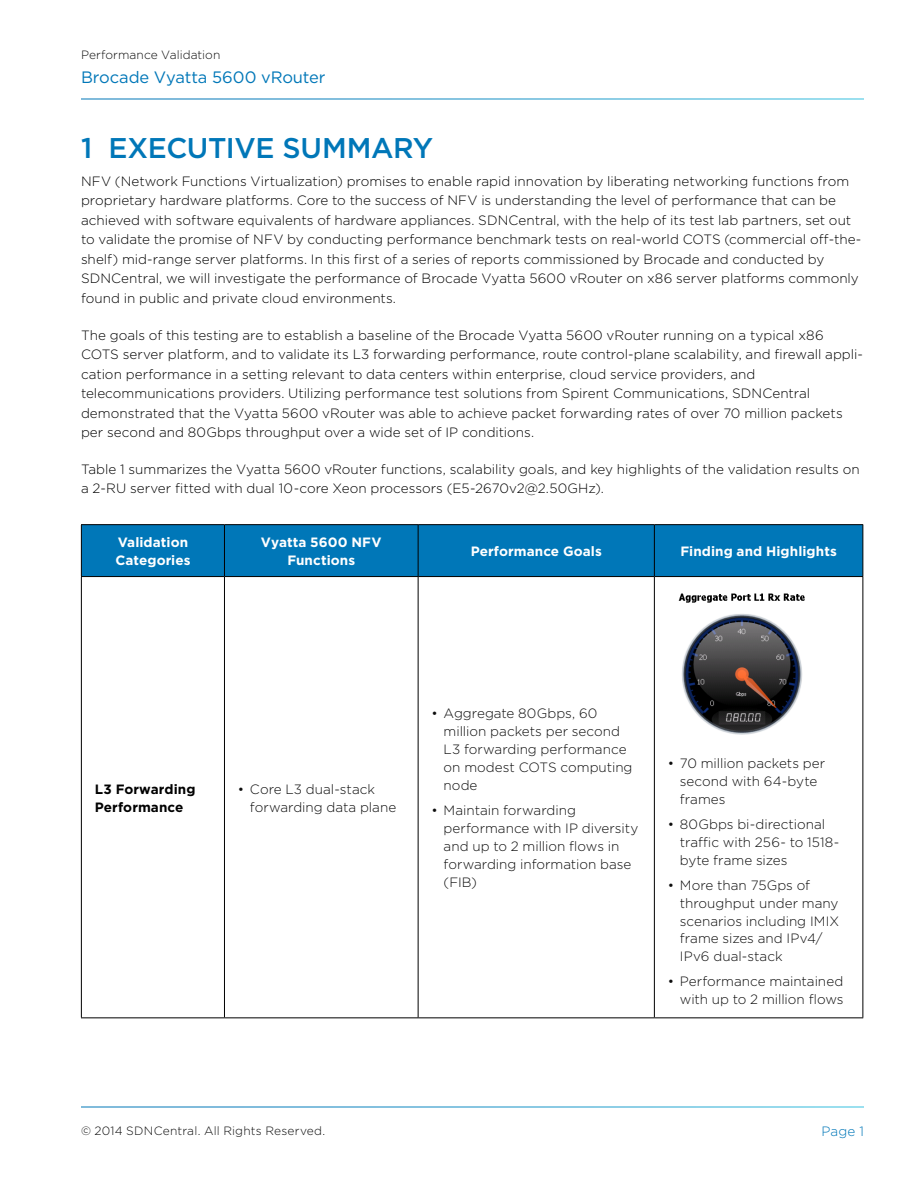
<style>
.page{position:relative;width:918px;height:1188px;background:#fff}
.page>*{position:absolute;margin:0;border:0;box-sizing:border-box;transform-origin:0 0}
.t1{font:500 28.5px "Gotham";letter-spacing:-.015em;color:#0077b8}
.t2{font:16.5px "Gotham";letter-spacing:-.005em;color:#0077b8}
.t3{font:300 13.5px/19.5px "Gotham";color:#000}
.t4{font:300 13.5px/18px "Gotham";color:#0d0d0d}
.t5{font:700 13.5px/18px "Gotham";letter-spacing:.005em;color:#fff}
.t6{font:700 13.5px/18px "Gotham";letter-spacing:.005em;color:#000}
.t7{font:300 13.5px "Gotham";color:#0077b8}
.t8{font:300 12px "Gotham";letter-spacing:.01em;color:#0d0d0d}
</style>
<div class="page">
<div style="left:82px;top:525px;width:780px;height:51px;background:#0077b8"></div>
<hr style="left:224px;top:525px;width:1px;height:51px;background:#000">
<hr style="left:418px;top:525px;width:1px;height:51px;background:#000">
<hr style="left:654px;top:525px;width:1px;height:51px;background:#000">
<hr style="left:81px;top:577px;width:1px;height:440px;background:#000">
<hr style="left:224px;top:577px;width:1px;height:440px;background:#000">
<hr style="left:418px;top:577px;width:1px;height:440px;background:#000">
<hr style="left:654px;top:577px;width:1px;height:440px;background:#000">
<hr style="left:862px;top:577px;width:1px;height:440px;background:#000">
<hr style="left:81px;top:1017px;width:143px;height:1px;background:#000">
<hr style="left:224px;top:1017px;width:194px;height:1px;background:#000">
<hr style="left:418px;top:1017px;width:236px;height:1px;background:#000">
<hr style="left:654px;top:1017px;width:209px;height:1px;background:#000">
<hr style="left:81px;top:524px;width:143px;height:1px;background:#000">
<hr style="left:81px;top:525px;width:1px;height:51px;background:#000">
<hr style="left:224px;top:524px;width:194px;height:1px;background:#000">
<hr style="left:418px;top:524px;width:236px;height:1px;background:#000">
<hr style="left:654px;top:524px;width:209px;height:1px;background:#000">
<hr style="left:862px;top:525px;width:1px;height:51px;background:#000">
<hr style="left:81px;top:576px;width:143px;height:1px;background:#000">
<hr style="left:224px;top:576px;width:194px;height:1px;background:#000">
<hr style="left:418px;top:576px;width:236px;height:1px;background:#000">
<hr style="left:654px;top:576px;width:209px;height:1px;background:#000">
<img style="left:678px;top:593px;width:127px;height:142px">
<p class="t8" style="left:81px;top:47px;width:141px">Performance Validation</p>
<p class="t2" style="left:81px;top:66px;width:246px">Brocade Vyatta 5600 vRouter</p>
<h1 class="t1" style="left:81px;top:129px;width:354px">1 EXECUTIVE SUMMARY</h1>
<p class="t3" style="left:81px;top:171px;width:782px">NFV (Network Functions Virtualization) promises to enable rapid innovation by liberating networking functions from proprietary hardware platforms. Core to the success of NFV is understanding the level of performance that can be achieved with software equivalents of hardware appliances. SDNCentral, with the help of its test lab partners, set out to validate the promise of NFV by conducting performance benchmark tests on real-world COTS (commercial off-the&shy;shelf) mid-range server platforms. In this first of a series of reports commissioned by Brocade and conducted by SDNCentral, we will investigate the performance of Brocade Vyatta 5600 vRouter on x86 server platforms commonly found in public and private cloud environments.</p>
<p class="t3" style="left:81px;top:325px;width:784px">The goals of this testing are to establish a baseline of the Brocade Vyatta 5600 vRouter running on a typical x86<br>COTS server platform, and to validate its L3 forwarding performance, route control-plane scalability, and firewall appli&shy;cation performance in a setting relevant to data centers within enterprise, cloud service providers, and telecommunications providers. Utilizing performance test solutions from Spirent Communications, SDNCentral demonstrated that the Vyatta 5600 vRouter was able to achieve packet forwarding rates of over 70 million packets per second and 80Gbps throughput over a wide set of IP conditions.</p>
<p class="t3" style="left:81px;top:459px;width:780px">Table 1 summarizes the Vyatta 5600 vRouter functions, scalability goals, and key highlights of the validation results on a 2-RU server fitted with dual 10-core Xeon processors (E5-2670v2@2.50GHz).</p>
<p class="t5" style="left:115px;top:533px;width:77px">Validation<br>Categories</p>
<p class="t5" style="left:261px;top:533px;width:122px;text-align:center">Vyatta 5600 NFV<br>Functions</p>
<p class="t5" style="left:471px;top:542px;width:133px">Performance Goals</p>
<p class="t5" style="left:680px;top:542px;width:158px">Finding and Highlights</p>
<p class="t6" style="left:95px;top:780px;width:102px">L3 Forwarding<br>Performance</p>
<p class="t4" style="left:250px;top:779px;width:148px;text-indent:-12px">• Core L3 dual-stack forwarding data plane</p>
<p class="t4" style="left:444px;top:704px;width:190px;text-indent:-12px">• Aggregate 80Gbps, 60 million packets per second<br>L3 forwarding performance on modest COTS computing node</p>
<p class="t4" style="left:444px;top:801px;width:196px;text-indent:-12px">• Maintain forwarding performance with IP diversity and up to 2 million flows in forwarding information base (FIB)</p>
<p class="t4" style="left:680px;top:754px;width:147px;text-indent:-12px">• 70 million packets per second with 64-byte frames</p>
<p class="t4" style="left:680px;top:815px;width:161px;text-indent:-12px">• 80Gbps bi-directional traffic with 256- to 1518- byte frame sizes</p>
<p class="t4" style="left:680px;top:875px;width:161px;text-indent:-12px">• More than 75Gps of throughput under many scenarios including IMIX frame sizes and IPv4/<br>IPv6 dual-stack</p>
<p class="t4" style="left:668px;top:972px;width:177px;text-align:right">• Performance maintained with up to 2 million flows</p>
<p class="t8" style="left:81px;top:1123px;width:246px">© 2014 SDNCentral. All Rights Reserved.</p>
<p class="t7" style="left:821px;top:1122px;width:44px">Page 1</p>
</div>
